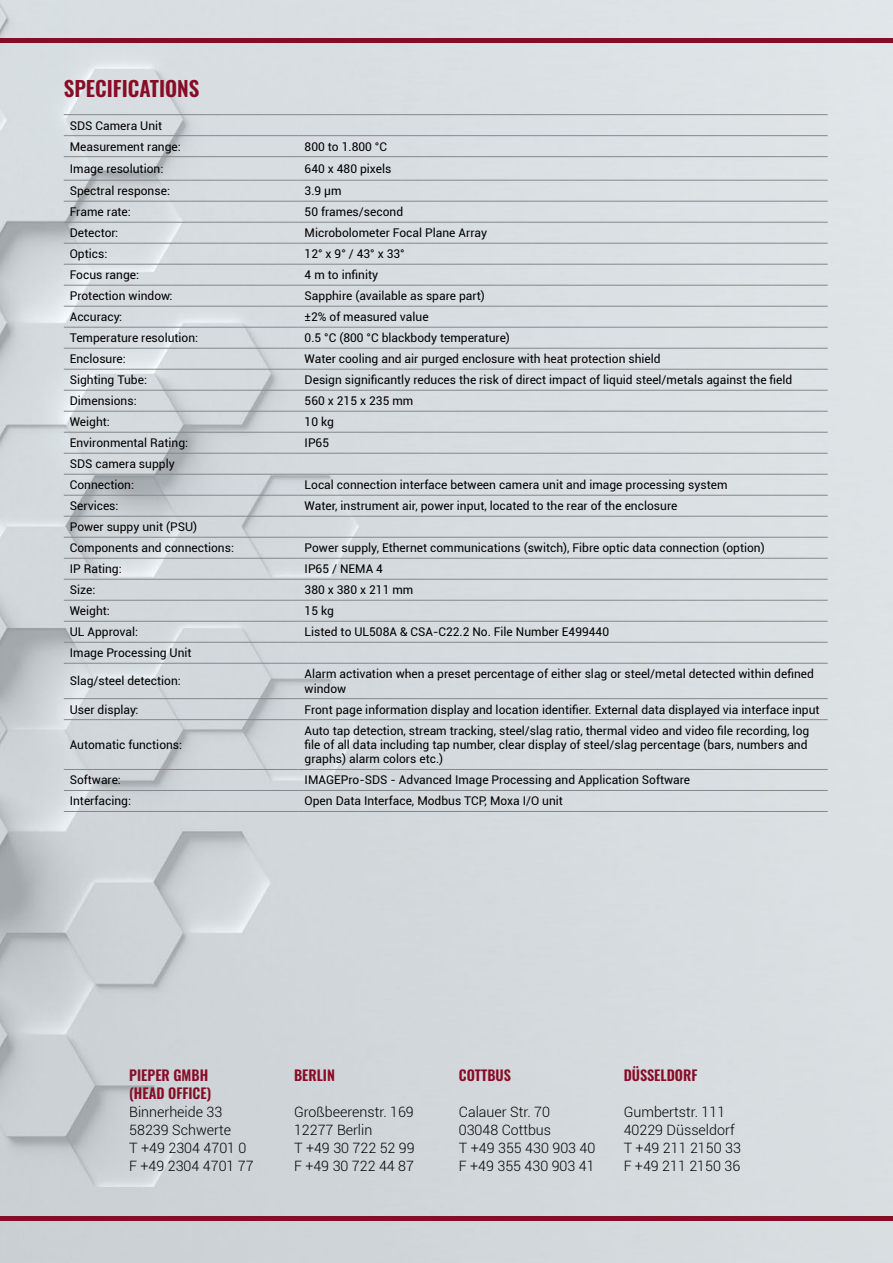
<style>
.page{position:relative;width:893px;height:1263px;background:#fff}
.page>*{position:absolute;margin:0;border:0;box-sizing:border-box;transform-origin:0 0}
.t1{font:600 21px "Oswald";color:#870d27}
.t2{font:300 14.25px/17.9px "Roboto";color:#000}
.t3{font:600 14.25px/17.9px "Oswald";color:#870d27}
.t4{font:12px/21px "Roboto";color:#000}
</style>
<div class="page">
<img style="left:0;top:0;width:893px;height:1263px">
<div style="left:0;top:38px;width:893px;height:5px;background:#870d27"></div>
<hr style="left:0;top:1216px;width:893px;height:4px;background:#870d27">
<hr style="left:64px;top:114px;width:235px;height:1px;background:#878787">
<hr style="left:299px;top:114px;width:529px;height:1px;background:#878787">
<hr style="left:64px;top:135px;width:235px;height:1px;background:#878787">
<hr style="left:299px;top:135px;width:529px;height:1px;background:#878787">
<hr style="left:64px;top:156px;width:235px;height:1px;background:#878787">
<hr style="left:299px;top:156px;width:529px;height:1px;background:#878787">
<hr style="left:64px;top:180px;width:235px;height:1px;background:#878787">
<hr style="left:299px;top:180px;width:529px;height:1px;background:#878787">
<hr style="left:64px;top:201px;width:235px;height:1px;background:#878787">
<hr style="left:299px;top:201px;width:529px;height:1px;background:#878787">
<hr style="left:64px;top:222px;width:235px;height:1px;background:#878787">
<hr style="left:299px;top:222px;width:529px;height:1px;background:#878787">
<hr style="left:64px;top:243px;width:235px;height:1px;background:#878787">
<hr style="left:299px;top:243px;width:529px;height:1px;background:#878787">
<hr style="left:64px;top:264px;width:235px;height:1px;background:#878787">
<hr style="left:299px;top:264px;width:529px;height:1px;background:#878787">
<hr style="left:64px;top:285px;width:235px;height:1px;background:#878787">
<hr style="left:299px;top:285px;width:529px;height:1px;background:#878787">
<hr style="left:64px;top:306px;width:235px;height:1px;background:#878787">
<hr style="left:299px;top:306px;width:529px;height:1px;background:#878787">
<hr style="left:64px;top:327px;width:235px;height:1px;background:#878787">
<hr style="left:299px;top:327px;width:529px;height:1px;background:#878787">
<hr style="left:64px;top:348px;width:235px;height:1px;background:#878787">
<hr style="left:299px;top:348px;width:529px;height:1px;background:#878787">
<hr style="left:64px;top:369px;width:235px;height:1px;background:#878787">
<hr style="left:299px;top:369px;width:529px;height:1px;background:#878787">
<hr style="left:64px;top:390px;width:235px;height:1px;background:#878787">
<hr style="left:299px;top:390px;width:529px;height:1px;background:#878787">
<hr style="left:64px;top:411px;width:235px;height:1px;background:#878787">
<hr style="left:299px;top:411px;width:529px;height:1px;background:#878787">
<hr style="left:64px;top:432px;width:235px;height:1px;background:#878787">
<hr style="left:299px;top:432px;width:529px;height:1px;background:#878787">
<hr style="left:64px;top:453px;width:235px;height:1px;background:#878787">
<hr style="left:299px;top:453px;width:529px;height:1px;background:#878787">
<hr style="left:64px;top:474px;width:235px;height:1px;background:#878787">
<hr style="left:299px;top:474px;width:529px;height:1px;background:#878787">
<hr style="left:64px;top:495px;width:235px;height:1px;background:#878787">
<hr style="left:299px;top:495px;width:529px;height:1px;background:#878787">
<hr style="left:64px;top:516px;width:235px;height:1px;background:#878787">
<hr style="left:299px;top:516px;width:529px;height:1px;background:#878787">
<hr style="left:64px;top:537px;width:235px;height:1px;background:#878787">
<hr style="left:299px;top:537px;width:529px;height:1px;background:#878787">
<hr style="left:64px;top:558px;width:235px;height:1px;background:#878787">
<hr style="left:299px;top:558px;width:529px;height:1px;background:#878787">
<hr style="left:64px;top:579px;width:235px;height:1px;background:#878787">
<hr style="left:299px;top:579px;width:529px;height:1px;background:#878787">
<hr style="left:64px;top:600px;width:235px;height:1px;background:#878787">
<hr style="left:299px;top:600px;width:529px;height:1px;background:#878787">
<hr style="left:64px;top:621px;width:235px;height:1px;background:#878787">
<hr style="left:299px;top:621px;width:529px;height:1px;background:#878787">
<hr style="left:64px;top:642px;width:235px;height:1px;background:#878787">
<hr style="left:299px;top:642px;width:529px;height:1px;background:#878787">
<hr style="left:64px;top:663px;width:235px;height:1px;background:#878787">
<hr style="left:299px;top:663px;width:529px;height:1px;background:#878787">
<hr style="left:64px;top:698px;width:235px;height:1px;background:#878787">
<hr style="left:299px;top:698px;width:529px;height:1px;background:#878787">
<hr style="left:64px;top:719px;width:235px;height:1px;background:#878787">
<hr style="left:299px;top:719px;width:529px;height:1px;background:#878787">
<hr style="left:64px;top:769px;width:235px;height:1px;background:#878787">
<hr style="left:299px;top:769px;width:529px;height:1px;background:#878787">
<hr style="left:64px;top:790px;width:235px;height:1px;background:#878787">
<hr style="left:299px;top:790px;width:529px;height:1px;background:#878787">
<hr style="left:64px;top:811px;width:235px;height:1px;background:#878787">
<hr style="left:299px;top:811px;width:529px;height:1px;background:#878787">
<h1 class="t1" style="left:64px;top:78px;width:137px">SPECIFICATIONS</h1>
<p class="t4" style="left:70px;top:114px;width:113px">SDS Camera Unit<br>Measurement range:</p>
<p class="t4" style="left:305px;top:135px;width:84px">800 to 1.800 °C</p>
<p class="t4" style="left:70px;top:158px;width:95px">Image resolution:</p>
<p class="t4" style="left:305px;top:158px;width:88px">640 x 480 pixels</p>
<p class="t4" style="left:70px;top:180px;width:102px">Spectral response:</p>
<p class="t4" style="left:305px;top:180px;width:39px">3.9 µm</p>
<p class="t4" style="left:70px;top:201px;width:63px">Frame rate:</p>
<p class="t4" style="left:305px;top:201px;width:100px">50 frames/second</p>
<p class="t4" style="left:70px;top:222px;width:50px">Detector:</p>
<p class="t4" style="left:305px;top:222px;width:184px">Microbolometer Focal Plane Array</p>
<p class="t4" style="left:70px;top:243px;width:39px">Optics:</p>
<p class="t4" style="left:305px;top:243px;width:102px">12° x 9° / 43° x 33°</p>
<p class="t4" style="left:70px;top:264px;width:71px">Focus range:</p>
<p class="t4" style="left:305px;top:264px;width:75px">4 m to infinity</p>
<p class="t4" style="left:70px;top:285px;width:104px">Protection window:</p>
<p class="t4" style="left:305px;top:285px;width:182px">Sapphire (available as spare part)</p>
<p class="t4" style="left:70px;top:306px;width:54px">Accuracy:</p>
<p class="t4" style="left:305px;top:306px;width:125px">±2% of measured value</p>
<p class="t4" style="left:70px;top:327px;width:130px">Temperature resolution:</p>
<p class="t4" style="left:305px;top:327px;width:207px">0.5 °C (800 °C blackbody temperature)</p>
<p class="t4" style="left:70px;top:348px;width:58px">Enclosure:</p>
<p class="t4" style="left:305px;top:348px;width:358px">Water cooling and air purged enclosure with heat protection shield</p>
<p class="t4" style="left:70px;top:369px;width:79px">Sighting Tube:</p>
<p class="t4" style="left:305px;top:369px;width:489px">Design significantly reduces the risk of direct impact of liquid steel/metals against the field</p>
<p class="t4" style="left:70px;top:390px;width:68px">Dimensions:</p>
<p class="t4" style="left:305px;top:390px;width:110px">560 x 215 x 235 mm</p>
<p class="t4" style="left:70px;top:411px;width:42px">Weight:</p>
<p class="t4" style="left:305px;top:411px;width:31px">10 kg</p>
<p class="t4" style="left:70px;top:432px;width:120px">Environmental Rating:</p>
<p class="t4" style="left:305px;top:432px;width:26px">IP65</p>
<p class="t4" style="left:70px;top:453px;width:106px">SDS camera supply<br>Connection:</p>
<p class="t4" style="left:305px;top:474px;width:424px">Local connection interface between camera unit and image processing system</p>
<p class="t4" style="left:70px;top:495px;width:50px">Services:</p>
<p class="t4" style="left:305px;top:495px;width:374px">Water, instrument air, power input, located to the rear of the enclosure</p>
<p class="t4" style="left:70px;top:516px;width:166px">Power suppy unit (PSU)<br>Components and connections:</p>
<p class="t4" style="left:305px;top:537px;width:462px">Power supply, Ethernet communications (switch), Fibre optic data connection (option)</p>
<p class="t4" style="left:70px;top:558px;width:53px">IP Rating:</p>
<p class="t4" style="left:305px;top:558px;width:80px">IP65 / NEMA 4</p>
<p class="t4" style="left:70px;top:579px;width:27px">Size:</p>
<p class="t4" style="left:305px;top:579px;width:110px">380 x 380 x 211 mm</p>
<p class="t4" style="left:70px;top:600px;width:42px">Weight:</p>
<p class="t4" style="left:305px;top:600px;width:31px">15 kg</p>
<p class="t4" style="left:70px;top:621px;width:70px">UL Approval:</p>
<p class="t4" style="left:305px;top:621px;width:306px">Listed to UL508A &amp; CSA-C22.2 No. File Number E499440</p>
<p class="t4" style="left:70px;top:642px;width:123px">Image Processing Unit</p>
<p class="t4" style="left:70px;top:670px;width:113px">Slag/steel detection:</p>
<p class="t4" style="left:305px;top:666px;width:511px;line-height:14.4px">Alarm activation when a preset percentage of either slag or steel/metal detected within defined window</p>
<p class="t4" style="left:70px;top:698px;width:70px">User display:</p>
<p class="t4" style="left:305px;top:698px;width:516px">Front page information display and location identifier. External data displayed via interface input</p>
<p class="t4" style="left:70px;top:734px;width:114px">Automatic functions:</p>
<p class="t4" style="left:305px;top:723px;width:506px;line-height:14.4px">Auto tap detection, stream tracking, steel/slag ratio, thermal video and video file recording, log file of all data including tap number, clear display of steel/slag percentage (bars, numbers and graphs) alarm colors etc.)</p>
<p class="t4" style="left:70px;top:769px;width:53px">Software:</p>
<p class="t4" style="left:305px;top:769px;width:387px">IMAGEPro-SDS - Advanced Image Processing and Application Software</p>
<p class="t4" style="left:70px;top:790px;width:63px">Interfacing:</p>
<p class="t4" style="left:305px;top:790px;width:260px">Open Data Interface, Modbus TCP, Moxa I/O unit</p>
<p class="t3" style="left:129px;top:1067px;width:83px">PIEPER GMBH (HEAD OFFICE)</p>
<p class="t2" style="left:129px;top:1102px;width:126px">Binnerheide 33<br>58239 Schwerte<br>T +49 2304 4701 0<br>F +49 2304 4701 77</p>
<p class="t3" style="left:294px;top:1067px;width:42px">BERLIN</p>
<p class="t2" style="left:294px;top:1102px;width:122px">Großbeerenstr. 169<br>12277 Berlin<br>T +49 30 722 52 99<br>F +49 30 722 44 87</p>
<p class="t3" style="left:459px;top:1067px;width:54px">COTTBUS</p>
<p class="t2" style="left:459px;top:1102px;width:138px">Calauer Str. 70<br>03048 Cottbus<br>T +49 355 430 903 40<br>F +49 355 430 903 41</p>
<p class="t3" style="left:624px;top:1067px;width:75px">DÜSSELDORF</p>
<p class="t2" style="left:624px;top:1102px;width:119px">Gumbertstr. 111<br>40229 Düsseldorf<br>T +49 211 2150 33<br>F +49 211 2150 36</p>
</div>
